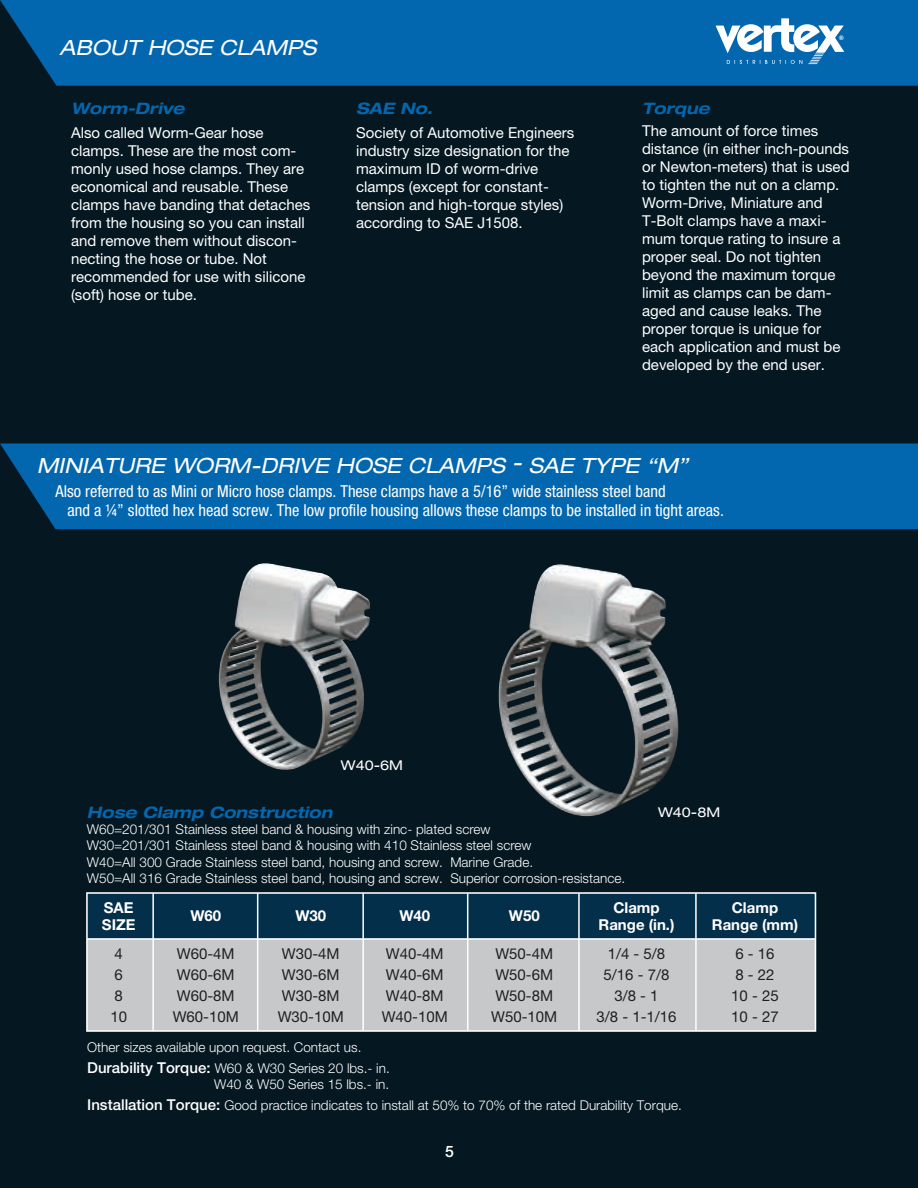
<style>
.page{position:relative;width:918px;height:1188px;background:#051821}
.page>*{position:absolute;margin:0;border:0;box-sizing:border-box;transform-origin:0 0}
.t1{font:italic expanded 21px "Helvetica Neue";color:#fff}
.t2{font:condensed 16.5px/19.8px "Helvetica Neue";color:#fff}
.t3{font:italic 700 expanded 15.75px "Helvetica Neue";color:#0367af}
.t4{font:500 15.75px "Helvetica Neue";color:#fff}
.t5{font:15px/18px "Helvetica Neue";color:#fff}
.t6{font:15px/21px "Helvetica Neue";color:#211f1f}
.t7{font:700 15px/16.5px "Helvetica Neue";color:#fff;text-align:center}
.t8{font:300 13.5px/16.2px "Helvetica Neue";color:#fff}
.t9{font:expanded 13.5px "Helvetica Neue";color:#fff}
.t10{font:700 6.15px "Helvetica";color:#fff}
.s1{font-weight:500;font-size:15px}
</style>
<div class="page">
<div style="left:0;top:0;width:917px;height:86px;background:#0367af"></div>
<div style="left:0;top:444px;width:917px;height:85px;background:#0367af"></div>
<svg style="left:86px;top:892px;width:731px;height:140px;background:#8c9aa4"></svg>
<svg style="left:716px;top:18px;width:128px;height:46px;background:#66a2ce"></svg>
<img style="left:227px;top:573px;width:143px;height:190px">
<img style="left:507px;top:573px;width:163px;height:234px">
<hr style="left:917px;top:0;width:1px;height:1188px;background:#fff">
<h1 class="t1" style="left:59px;top:35px;width:258px">ABOUT HOSE CLAMPS</h1>
<p class="t3" style="left:71px;top:98px;width:115px">Worm-Drive</p>
<p class="t5" style="left:71px;top:123px;width:241px">Also called Worm-Gear hose clamps. These are the most com&shy;monly used hose clamps. They are economical and reusable. These clamps have banding that detaches from the housing so you can install and remove them without discon&shy;necting the hose or tube. Not recommended for use with silicone (soft) hose or tube.</p>
<p class="t3" style="left:356px;top:98px;width:78px">SAE No.</p>
<p class="t5" style="left:356px;top:123px;width:220px">Society of Automotive Engineers industry size designation for the maximum ID of worm-drive clamps (except for constant&shy;tension and high-torque styles) according to SAE J1508.</p>
<p class="t10" style="left:839px;top:33px;width:6px">®</p>
<p class="t3" style="left:642px;top:98px;width:69px">Torque</p>
<p class="t5" style="left:642px;top:122px;width:209px">The amount of force times distance (in either inch-pounds or Newton-meters) that is used to tighten the nut on a clamp.<br>Worm-Drive, Miniature and<br>T-Bolt clamps have a maxi&shy;mum torque rating to insure a proper seal. Do not tighten beyond the maximum torque limit as clamps can be dam&shy;aged and cause leaks. The proper torque is unique for each application and must be developed by the end user.</p>
<h1 class="t1" style="left:37px;top:453px;width:653px">MINIATURE WORM-DRIVE HOSE CLAMPS - SAE TYPE “M”</h1>
<p class="t2" style="left:68px;top:481px;width:658px;text-indent:-12px">Also referred to as Mini or Micro hose clamps. These clamps have a 5/16” wide stainless steel band<br>and a ¼” slotted hex head screw. The low profile housing allows these clamps to be installed in tight areas.</p>
<p class="t9" style="left:341px;top:757px;width:64px">W40-6M</p>
<p class="t3" style="left:87px;top:802px;width:247px">Hose Clamp Construction</p>
<p class="t8" style="left:87px;top:821px;width:540px">W60=201/301 Stainless steel band &amp; housing with zinc- plated screw<br>W30=201/301 Stainless steel band &amp; housing with 410 Stainless steel screw<br>W40=All 300 Grade Stainless steel band, housing and screw. Marine Grade.<br>W50=All 316 Grade Stainless steel band, housing and screw. Superior corrosion-resistance.</p>
<p class="t9" style="left:658px;top:804px;width:64px">W40-8M</p>
<p class="t7" style="left:102px;top:899px;width:35px;text-align:left">SAE<br>SIZE</p>
<p class="t7" style="left:190px;top:907px;width:32px">W60</p>
<p class="t7" style="left:295px;top:907px;width:32px">W30</p>
<p class="t7" style="left:399px;top:907px;width:32px">W40</p>
<p class="t7" style="left:509px;top:907px;width:32px">W50</p>
<p class="t7" style="left:599px;top:899px;width:78px">Clamp<br>Range (in.)</p>
<p class="t7" style="left:712px;top:899px;width:88px">Clamp<br>Range (mm)</p>
<p class="t6" style="left:110px;top:943px;width:18px">4<br>6<br>8<br>10</p>
<p class="t6" style="left:173px;top:943px;width:68px">W60-4M<br>W60-6M<br>W60-8M<br>W60-10M</p>
<p class="t6" style="left:278px;top:943px;width:68px">W30-4M<br>W30-6M<br>W30-8M<br>W30-10M</p>
<p class="t6" style="left:382px;top:943px;width:68px">W40-4M<br>W40-6M<br>W40-8M<br>W40-10M</p>
<p class="t6" style="left:491px;top:943px;width:68px">W50-4M<br>W50-6M<br>W50-8M<br>W50-10M</p>
<p class="t6" style="left:597px;top:943px;width:82px;text-align:center">1/4 - 5/8<br>5/16 - 7/8<br>3/8 - 1<br>3/8 - 1-1/16</p>
<p class="t6" style="left:731px;top:943px;width:49px">6 - 16<br>8 - 22<br>10 - 25<br>10 - 27</p>
<p class="t8" style="left:87px;top:1036px;width:304px;line-height:21px">Other sizes available upon request. Contact us.<br><span class="s1">Durability Torque:</span> W60 &amp; W30 Series 20 lbs.- in.</p>
<p class="t8" style="left:87px;top:1073px;width:596px;line-height:21px;text-indent:127px">W40 &amp; W50 Series 15 lbs.- in.<br><span class="s1">Installation Torque:</span> Good practice indicates to install at 50% to 70% of the rated Durability Torque.</p>
<p class="t4" style="left:445px;top:1142px;width:10px">5</p>
</div>
